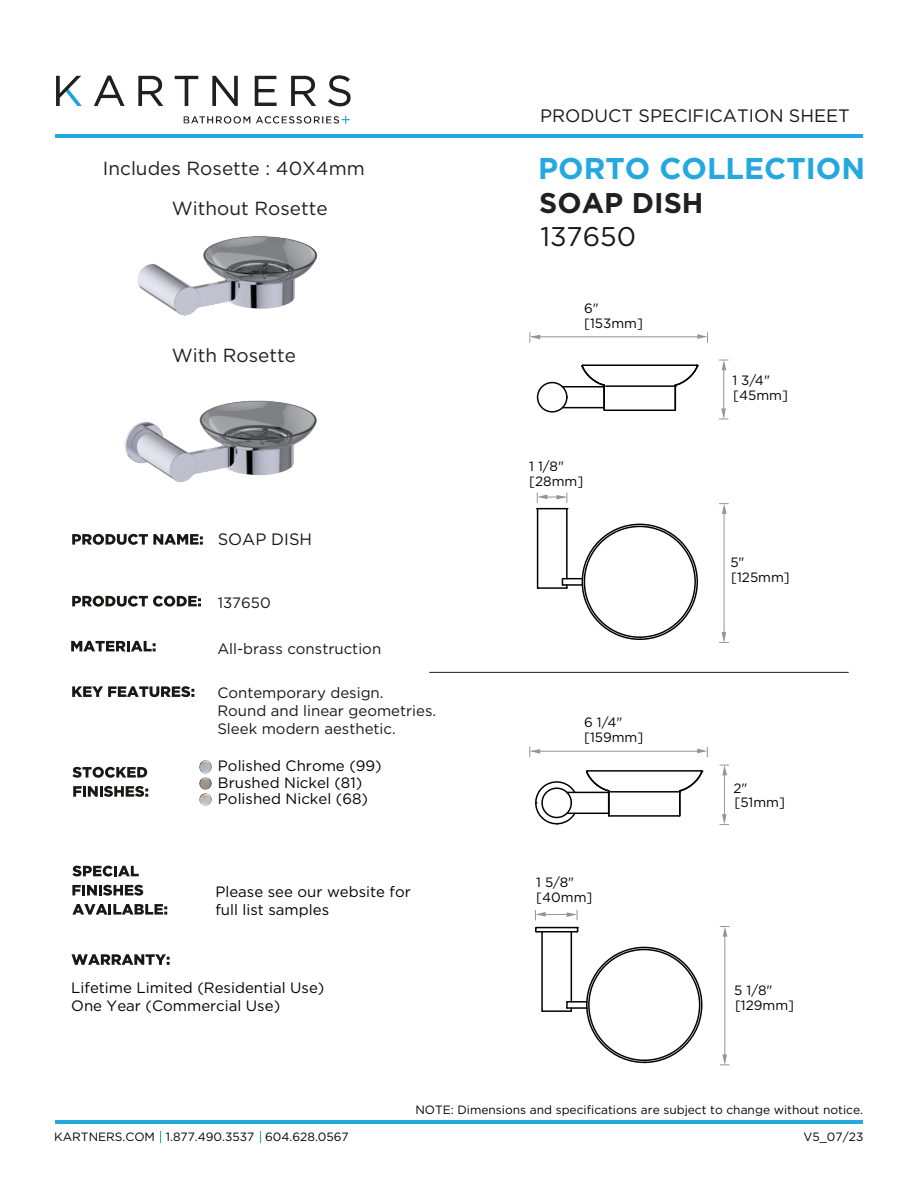
<style>
.page{position:relative;width:918px;height:1188px;background:#fff}
.page>*{position:absolute;margin:0;border:0;box-sizing:border-box;transform-origin:0 0}
.t1{font:700 30px "Gotham";color:#23a8e0}
.t2{font:700 28.5px "Gotham";color:#221f21}
.t3{font:27px "Gotham";color:#181817}
.t4{font:18.9px "Gotham";color:#211e1e}
.t5{font:18px "Gotham";color:#181817}
.t6{font:16.5px "Gotham";color:#181817}
.t7{font:15px/18px "Gotham";color:#030303}
.t8{font:15px/18px "Gotham";color:#181817}
.t9{font:13.5px/14.9px "Gotham";color:#030303}
.t10{font:12px "Gotham";color:#030303}
</style>
<div class="page">
<hr style="left:55px;top:134px;width:808px;height:4px;background:#23a8e0">
<hr style="left:55px;top:1120px;width:808px;height:4px;background:#23a8e0">
<img style="left:56px;top:76px;width:294px;height:6px">
<svg style="left:72px;top:767px;width:75px;height:11px"></svg>
<svg style="left:73px;top:786px;width:75px;height:11px"></svg>
<svg style="left:72px;top:686px;width:122px;height:11px"></svg>
<svg style="left:72px;top:954px;width:98px;height:11px"></svg>
<svg style="left:71px;top:647px;width:85px;height:4px"></svg>
<svg style="left:72px;top:866px;width:67px;height:11px"></svg>
<svg style="left:72px;top:885px;width:71px;height:11px"></svg>
<svg style="left:72px;top:904px;width:95px;height:11px"></svg>
<hr style="left:429px;top:672px;width:420px;height:1px;background:#231f20">
<hr style="left:609px;top:815px;width:70px;height:2px;background:#030303">
<hr style="left:567px;top:813px;width:41px;height:1px;background:#030303">
<hr style="left:567px;top:792px;width:41px;height:1px;background:#030303">
<hr style="left:587px;top:770px;width:114px;height:2px;background:#030303">
<hr style="left:679px;top:791px;width:2px;height:25px;background:#030303">
<hr style="left:541px;top:932px;width:2px;height:79px;background:#030303">
<hr style="left:571px;top:932px;width:1px;height:70px;background:#030303">
<hr style="left:542px;top:1010px;width:29px;height:2px;background:#030303">
<hr style="left:567px;top:1007px;width:20px;height:2px;background:#030303">
<hr style="left:567px;top:1001px;width:20px;height:2px;background:#030303">
<hr style="left:536px;top:931px;width:41px;height:2px;background:#030303">
<hr style="left:536px;top:927px;width:41px;height:1px;background:#030303">
<svg style="left:535px;top:926px;width:9px;height:8px"></svg>
<div style="left:588px;top:949px;width:112px;height:112px;border:2px solid #030303;border-radius:50%"></div>
<svg style="left:585px;top:770px;width:26px;height:47px"></svg>
<svg style="left:565px;top:1000px;width:8px;height:12px"></svg>
<svg style="left:535px;top:781px;width:42px;height:44px"></svg>
<svg style="left:678px;top:770px;width:26px;height:23px"></svg>
<svg style="left:570px;top:926px;width:9px;height:8px"></svg>
<hr style="left:610px;top:791px;width:71px;height:2px;background:#030303">
<hr style="left:605px;top:410px;width:70px;height:1px;background:#030303">
<hr style="left:562px;top:407px;width:42px;height:1px;background:#030303">
<hr style="left:562px;top:386px;width:42px;height:2px;background:#030303">
<hr style="left:583px;top:364px;width:114px;height:2px;background:#030303">
<hr style="left:537px;top:509px;width:1px;height:79px;background:#030303">
<hr style="left:566px;top:509px;width:2px;height:70px;background:#030303">
<hr style="left:538px;top:587px;width:29px;height:2px;background:#030303">
<div style="left:537px;top:382px;width:31px;height:31px;border:2px solid #030303;border-radius:50%"></div>
<div style="left:584px;top:526px;width:112px;height:112px;border:2px solid #030303;border-radius:50%"></div>
<svg style="left:580px;top:364px;width:26px;height:47px"></svg>
<svg style="left:561px;top:577px;width:22px;height:13px"></svg>
<svg style="left:673px;top:364px;width:26px;height:47px"></svg>
<hr style="left:606px;top:385px;width:70px;height:2px;background:#030303">
<hr style="left:532px;top:337px;width:167px;height:1px;background:#939598">
<svg style="left:697px;top:332px;width:11px;height:11px"></svg>
<svg style="left:530px;top:332px;width:10px;height:11px"></svg>
<hr style="left:531px;top:751px;width:167px;height:1px;background:#939598">
<svg style="left:697px;top:747px;width:11px;height:10px"></svg>
<svg style="left:529px;top:747px;width:11px;height:10px"></svg>
<hr style="left:724px;top:369px;width:1px;height:48px;background:#939598">
<svg style="left:719px;top:360px;width:9px;height:10px"></svg>
<svg style="left:719px;top:408px;width:9px;height:12px"></svg>
<hr style="left:724px;top:513px;width:1px;height:128px;background:#939598">
<svg style="left:719px;top:503px;width:10px;height:11px"></svg>
<svg style="left:719px;top:632px;width:10px;height:11px"></svg>
<hr style="left:724px;top:774px;width:1px;height:49px;background:#939598">
<svg style="left:719px;top:765px;width:10px;height:10px"></svg>
<svg style="left:720px;top:814px;width:9px;height:11px"></svg>
<hr style="left:725px;top:935px;width:1px;height:128px;background:#939598">
<svg style="left:720px;top:926px;width:9px;height:11px"></svg>
<svg style="left:720px;top:1054px;width:10px;height:12px"></svg>
<img style="left:56px;top:82px;width:295px;height:162px">
<img style="left:71px;top:244px;width:247px;height:403px">
<svg style="left:536px;top:492px;width:32px;height:18px"></svg>
<hr style="left:544px;top:914px;width:31px;height:1px;background:#939598">
<svg style="left:535px;top:910px;width:11px;height:10px"></svg>
<svg style="left:567px;top:910px;width:11px;height:10px"></svg>
<svg style="left:199px;top:760px;width:13px;height:46px"></svg>
<p class="t4" style="left:103px;top:158px;width:263px">Includes Rosette : 40X4mm</p>
<p class="t4" style="left:172px;top:198px;width:157px">Without Rosette</p>
<p class="t4" style="left:172px;top:345px;width:126px">With Rosette</p>
<p class="t6" style="left:218px;top:530px;width:96px">SOAP DISH</p>
<p class="t8" style="left:218px;top:594px;width:55px">137650</p>
<p class="t8" style="left:217px;top:639px;width:165px">All-brass construction</p>
<p class="t8" style="left:217px;top:683px;width:220px">Contemporary design.<br>Round and linear geometries.<br>Sleek modern aesthetic.</p>
<p class="t7" style="left:218px;top:758px;width:165px;line-height:16.5px">Polished Chrome (99)<br>Brushed Nickel (81)<br>Polished Nickel (68)</p>
<p class="t7" style="left:215px;top:883px;width:197px">Please see our website for full list samples</p>
<p class="t7" style="left:71px;top:978px;width:255px">Lifetime Limited (Residential Use)<br>One Year (Commercial Use)</p>
<p class="t5" style="left:540px;top:105px;width:311px">PRODUCT SPECIFICATION SHEET</p>
<h1 class="t1" style="left:538px;top:151px;width:328px">PORTO COLLECTION</h1>
<h2 class="t2" style="left:539px;top:187px;width:166px">SOAP DISH</h2>
<h3 class="t3" style="left:540px;top:221px;width:97px">137650</h3>
<p class="t9" style="left:584px;top:301px;width:60px">6" [153mm]</p>
<p class="t9" style="left:529px;top:459px;width:56px">1 1/8" [28mm]</p>
<p class="t9" style="left:584px;top:715px;width:61px">6 1/4" [159mm]</p>
<p class="t9" style="left:536px;top:875px;width:58px">1 5/8" [40mm]</p>
<p class="t9" style="left:732px;top:372px;width:57px">1 3/4" [45mm]</p>
<p class="t9" style="left:730px;top:555px;width:61px">5" [125mm]</p>
<p class="t9" style="left:734px;top:780px;width:53px">2" [51mm]</p>
<p class="t9" style="left:734px;top:982px;width:62px">5 1/8" [129mm]</p>
<p class="t10" style="left:415px;top:1104px;width:449px">NOTE: Dimensions and specifications are subject to change without notice.</p>
<p class="t10" style="left:54px;top:1130px;width:296px">KARTNERS.COM 1.877.490.3537 604.628.0567</p>
<p class="t10" style="left:803px;top:1130px;width:61px">V5_07/23</p>
</div>
